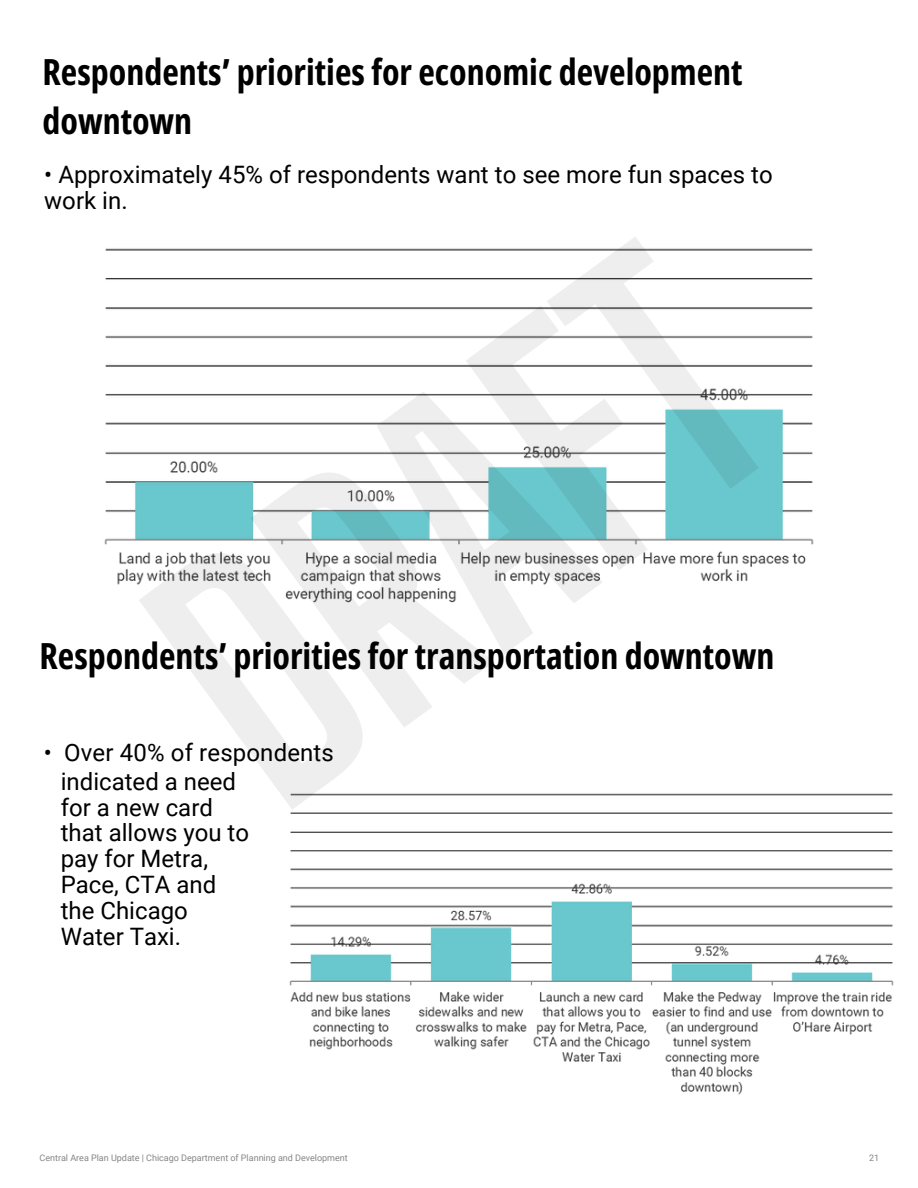
<style>
.page{position:relative;width:918px;height:1188px;background:#fff}
.page>*{position:absolute;margin:0;border:0;box-sizing:border-box;transform-origin:0 0}
.t1{font:700 36px/49.5px "Open Sans Condensed";color:#000}
.t2{font:24px/25.8px "Roboto";color:#000}
.t3{font:9px "Roboto";color:#858585}
</style>
<div class="page">
<img style="left:104px;top:248px;width:710px;height:355px">
<img style="left:289px;top:793px;width:605px;height:302px">
<h2 class="t1" style="left:43px;top:46px;width:702px">Respondents’ priorities for economic development downtown</h2>
<p class="t2" style="left:44px;top:162px;width:730px">• Approximately 45% of respondents want to see more fun spaces to work in.</p>
<h4 class="t1" style="left:40px;top:630px;width:736px">Respondents’ priorities for transportation downtown</h4>
<h3 class="t2" style="left:44px;top:740px;width:292px">• Over 40% of respondents</h3>
<h3 class="t2" style="left:61px;top:769px;width:190px">indicated a need for a new card that allows you to pay for Metra,<br>Pace, CTA and the Chicago<br>Water Taxi.</h3>
<h2 class="t3" style="left:40px;top:1153px;width:310px">Central Area Plan Update | Chicago Department of Planning and Development</h2>
<h3 class="t3" style="left:869px;top:1153px;width:12px">21</h3>
</div>
